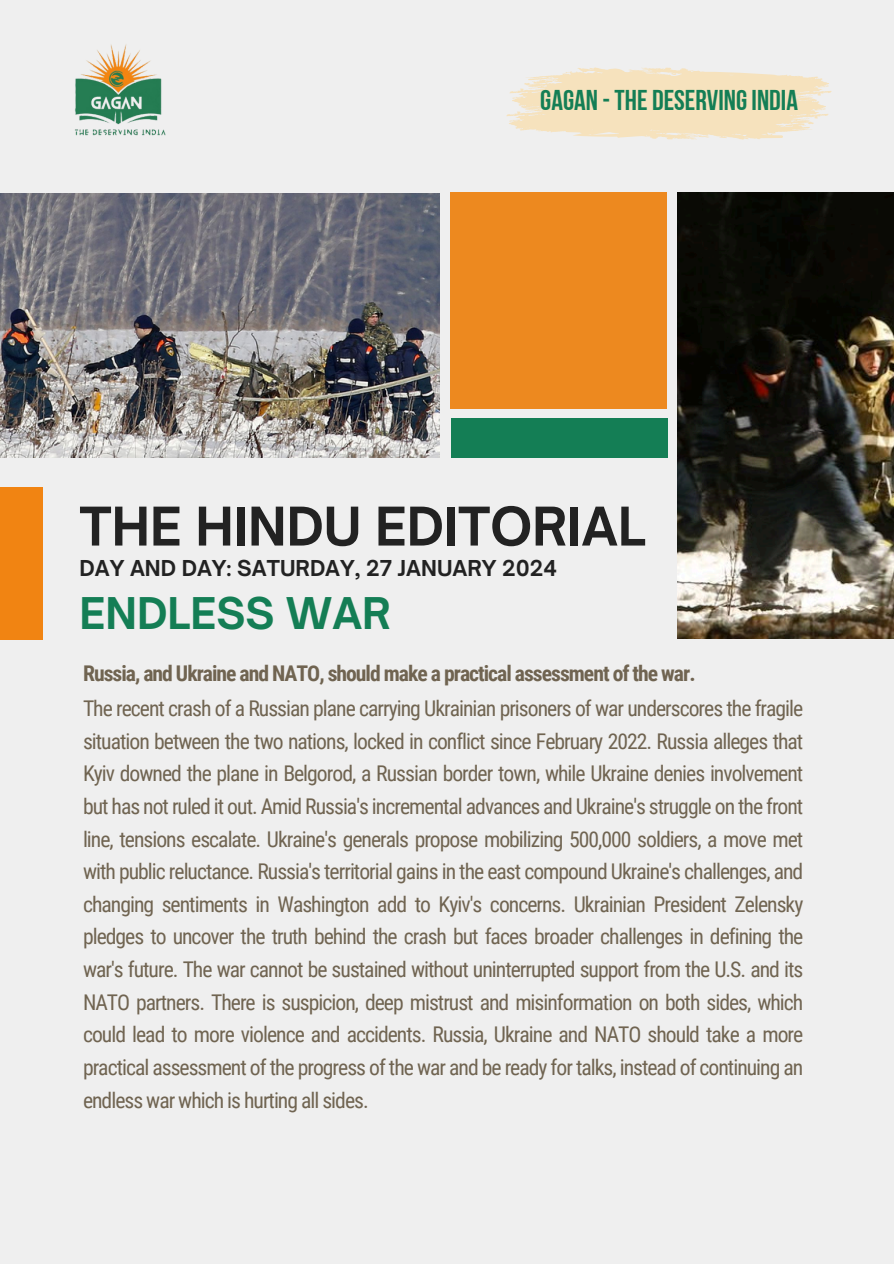
<style>
.page{position:relative;width:894px;height:1264px;background:#fff}
.page>*{position:absolute;margin:0;border:0;box-sizing:border-box;transform-origin:0 0}
.t1{font:700 51px "Open Sauce One";color:#222}
.t2{font:700 41.85px "Open Sauce One";color:#147e55}
.t3{font:28.5px "Bebas Neue Cyrillic";color:#147e55}
.t4{font:21.6px/32.7px "Roboto Condensed";letter-spacing:-.045em;color:#706451;text-align:justify}
.t5{font:700 21.6px "Roboto Condensed";letter-spacing:-.045em;color:#706451}
.t6{font:700 21px "Open Sauce One";color:#222}
</style>
<div class="page">
<div style="left:0;top:0;width:893px;height:1263px;background:#efefef"></div>
<img style="left:75px;top:44px;width:91px;height:92px">
<svg style="left:506px;top:67px;width:325px;height:73px"></svg>
<div style="left:0;top:487px;width:43px;height:152px;background:#f18412"></div>
<div style="left:451px;top:418px;width:216px;height:40px;background:#147e55"></div>
<div style="left:450px;top:192px;width:217px;height:217px;background:#ed891f"></div>
<img style="left:0;top:194px;width:439px;height:264px">
<img style="left:677px;top:192px;width:216px;height:447px">
<h5 class="t3" style="left:540px;top:88px;width:259px">GAGAN -THE DESERVINGINDIA</h5>
<h2 class="t1" style="left:79px;top:494px;width:567px">THE HINDU EDITORIAL</h2>
<p class="t6" style="left:79px;top:555px;width:479px">DAY AND DAY: SATURDAY, 27 JANUARY 2024</p>
<p class="t2" style="left:79px;top:587px;width:313px">ENDLESS WAR</p>
<h1 class="t5" style="left:83px;top:661px;width:614px">Russia, and Ukraine and NATO, should make a practical assessment of the war.</h1>
<p class="t4" style="left:83px;top:692px;width:721px">The recent crash of a Russian plane carrying Ukrainian prisoners of war underscores the fragile situation between the two nations, locked in conflict since February 2022. Russia alleges that Kyiv downed the plane in Belgorod, a Russian border town, while Ukraine denies involvement but has not ruled it out. Amid Russia's incremental advances and Ukraine's struggle on the front line, tensions escalate. Ukraine's generals propose mobilizing 500,000 soldiers, a move met with public reluctance. Russia's territorial gains in the east compound Ukraine's challenges, and changing sentiments in Washington add to Kyiv's concerns. Ukrainian President Zelensky pledges to uncover the truth behind the crash but faces broader challenges in defining the war's future. The war cannot be sustained without uninterrupted support from the U.S. and its NATO partners. There is suspicion, deep mistrust and misinformation on both sides, which could lead to more violence and accidents. Russia, Ukraine and NATO should take a more practical assessment of the progress of the war and be ready for talks, instead of continuing an endless war which is hurting all sides.</p>
</div>
